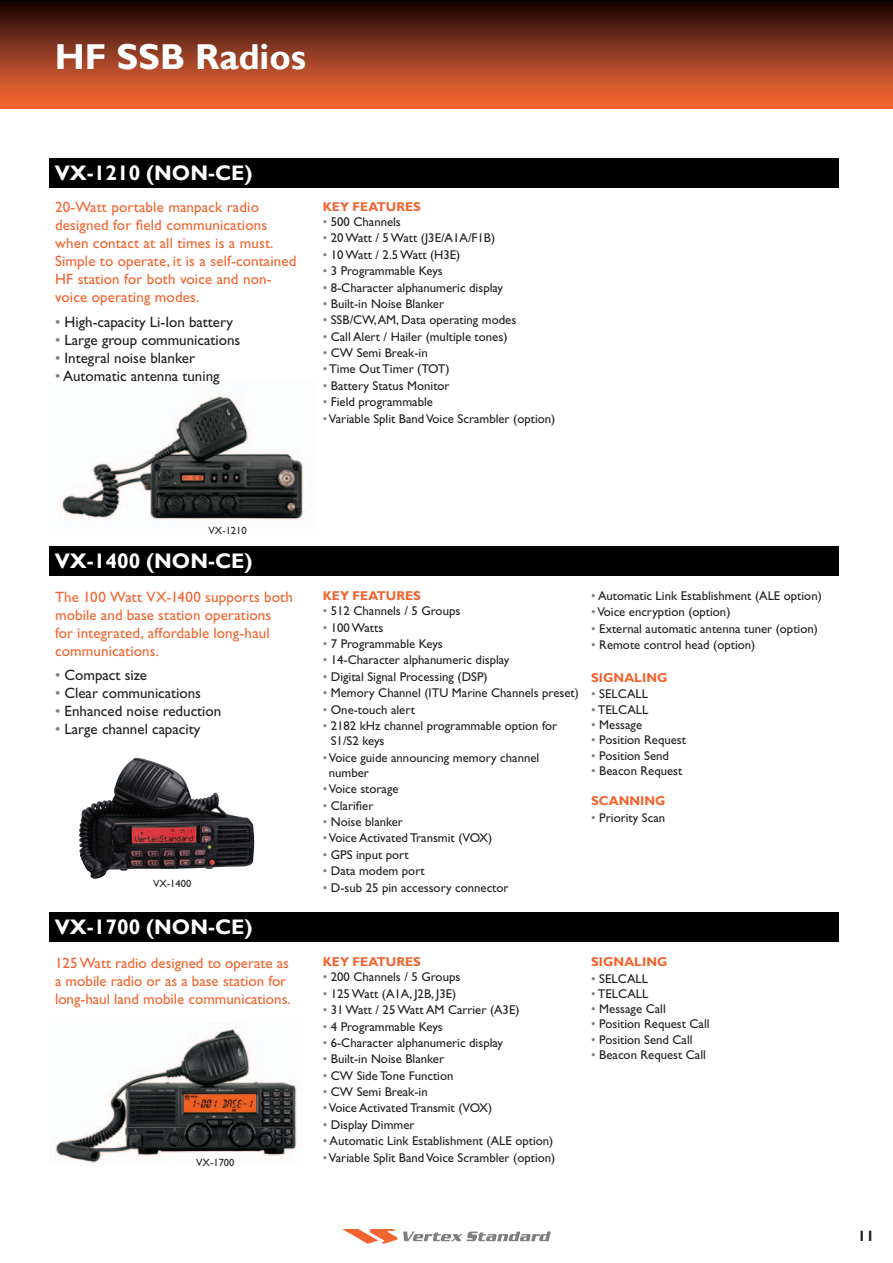
<style>
.page{position:relative;width:893px;height:1263px;background:#fff}
.page>*{position:absolute;margin:0;border:0;box-sizing:border-box;transform-origin:0 0}
.t1{font:700 36px "Gill Sans";color:#fff}
.t2{font:700 21px "Gill Sans";color:#fff}
.t3{font:15px/18px "Gill Sans";letter-spacing:.01em;color:#f2642f}
.t4{font:15px "Gill Sans";color:#231f20}
.t5{font:700 15px "Gill Sans";color:#231f20}
.t6{font:12.75px/15.3px "Gill Sans";color:#231f20}
.t7{font:700 12.75px "Gill Sans";color:#f2642f}
.t8{font:10.5px "Gill Sans";color:#231f20}
.s1{color:#808083}
</style>
<div class="page">
<svg style="left:342px;top:1229px;width:209px;height:15px"></svg>
<img style="left:60px;top:393px;width:244px;height:127px">
<img style="left:79px;top:758px;width:175px;height:121px">
<img style="left:51px;top:1028px;width:249px;height:136px">
<div style="left:49px;top:546px;width:790px;height:30px;background:#000"></div>
<div style="left:49px;top:912px;width:790px;height:30px;background:#000"></div>
<div style="left:49px;top:158px;width:790px;height:30px;background:#000"></div>
<div style="left:0;top:0;width:893px;height:108px;background:linear-gradient(to bottom,#180606,#ff6d38)"></div>
<h1 class="t1" style="left:55px;top:35px;width:253px">HF SSB Radios</h1>
<h2 class="t2" style="left:55px;top:160px;width:199px">VX-1210 (NON-CE)</h2>
<p class="t3" style="left:55px;top:198px;width:243px">20-Watt portable manpack radio designed for field communications when contact at all times is a must.<br>Simple to operate, it is a self-contained HF station for both voice and non&shy;voice operating modes.</p>
<p class="t4" style="left:55px;top:313px;width:179px"><span class="s1">•</span> High-capacity Li-Ion battery</p>
<p class="t4" style="left:55px;top:331px;width:187px"><span class="s1">•</span> Large group communications</p>
<p class="t4" style="left:55px;top:349px;width:141px"><span class="s1">•</span> Integral noise blanker</p>
<p class="t4" style="left:55px;top:367px;width:166px"><span class="s1">•</span> Automatic antenna tuning</p>
<p class="t7" style="left:323px;top:199px;width:100px">KEY FEATURES</p>
<p class="t6" style="left:323px;top:214px;width:80px"><span class="s1">•</span> 500 Channels</p>
<p class="t6" style="left:323px;top:230px;width:174px"><span class="s1">•</span> 20 Watt / 5 Watt (J3E/A1A/F1B)</p>
<p class="t6" style="left:323px;top:247px;width:139px"><span class="s1">•</span> 10 Watt / 2.5 Watt (H3E)</p>
<p class="t6" style="left:323px;top:263px;width:122px"><span class="s1">•</span> 3 Programmable Keys</p>
<p class="t6" style="left:323px;top:280px;width:182px"><span class="s1">•</span> 8-Character alphanumeric display</p>
<p class="t6" style="left:323px;top:296px;width:123px"><span class="s1">•</span> Built-in Noise Blanker</p>
<p class="t6" style="left:323px;top:312px;width:195px"><span class="s1">•</span> SSB/CW, AM, Data operating modes</p>
<p class="t6" style="left:323px;top:329px;width:186px"><span class="s1">•</span> Call Alert / Hailer (multiple tones)</p>
<p class="t6" style="left:323px;top:345px;width:106px"><span class="s1">•</span> CW Semi Break-in</p>
<p class="t6" style="left:323px;top:361px;width:129px"><span class="s1">•</span> Time Out Timer (TOT)</p>
<p class="t6" style="left:323px;top:378px;width:128px"><span class="s1">•</span> Battery Status Monitor</p>
<p class="t6" style="left:323px;top:394px;width:112px"><span class="s1">•</span> Field programmable</p>
<p class="t6" style="left:323px;top:411px;width:234px"><span class="s1">•</span> Variable Split Band Voice Scrambler (option)</p>
<p class="t8" style="left:209px;top:525px;width:40px">VX-1210</p>
<h2 class="t2" style="left:55px;top:548px;width:199px">VX-1400 (NON-CE)</h2>
<p class="t3" style="left:55px;top:587px;width:239px">The 100 Watt VX-1400 supports both mobile and base station operations<br>for integrated, affordable long-haul communications.</p>
<p class="t4" style="left:55px;top:667px;width:94px"><span class="s1">•</span> Compact size</p>
<p class="t4" style="left:55px;top:685px;width:148px"><span class="s1">•</span> Clear communications</p>
<p class="t4" style="left:55px;top:703px;width:168px"><span class="s1">•</span> Enhanced noise reduction</p>
<p class="t4" style="left:55px;top:721px;width:147px"><span class="s1">•</span> Large channel capacity</p>
<p class="t8" style="left:153px;top:877px;width:40px">VX-1400</p>
<h2 class="t2" style="left:55px;top:914px;width:199px">VX-1700 (NON-CE)</h2>
<p class="t3" style="left:55px;top:953px;width:237px">125 Watt radio designed to operate as a mobile radio or as a base station for long-haul land mobile communications.</p>
<p class="t8" style="left:196px;top:1156px;width:40px">VX-1700</p>
<p class="t7" style="left:323px;top:588px;width:100px">KEY FEATURES</p>
<p class="t6" style="left:323px;top:603px;width:139px"><span class="s1">•</span> 512 Channels / 5 Groups</p>
<p class="t6" style="left:323px;top:620px;width:62px"><span class="s1">•</span> 100 Watts</p>
<p class="t6" style="left:323px;top:636px;width:122px"><span class="s1">•</span> 7 Programmable Keys</p>
<p class="t6" style="left:323px;top:652px;width:188px"><span class="s1">•</span> 14-Character alphanumeric display</p>
<p class="t6" style="left:323px;top:669px;width:166px"><span class="s1">•</span> Digital Signal Processing (DSP)</p>
<p class="t6" style="left:323px;top:685px;width:258px"><span class="s1">•</span> Memory Channel (ITU Marine Channels preset)</p>
<p class="t6" style="left:323px;top:701px;width:94px"><span class="s1">•</span> One-touch alert</p>
<p class="t6" style="left:331px;top:718px;width:228px;text-indent:-8px"><span class="s1">•</span> 2182 kHz channel programmable option for<br>S1/S2 keys</p>
<p class="t6" style="left:329px;top:750px;width:212px;text-indent:-6px"><span class="s1">•</span>Voice guide announcing memory channel number</p>
<p class="t6" style="left:323px;top:781px;width:77px"><span class="s1">•</span> Voice storage</p>
<p class="t6" style="left:323px;top:798px;width:52px"><span class="s1">•</span> Clarifier</p>
<p class="t6" style="left:323px;top:814px;width:82px"><span class="s1">•</span> Noise blanker</p>
<p class="t6" style="left:323px;top:830px;width:171px"><span class="s1">•</span> Voice Activated Transmit (VOX)</p>
<p class="t6" style="left:323px;top:847px;width:88px"><span class="s1">•</span> GPS input port</p>
<p class="t6" style="left:323px;top:863px;width:104px"><span class="s1">•</span> Data modem port</p>
<p class="t6" style="left:323px;top:880px;width:187px"><span class="s1">•</span> D-sub 25 pin accessory connector</p>
<p class="t6" style="left:591px;top:588px;width:232px"><span class="s1">•</span> Automatic Link Establishment (ALE option)</p>
<p class="t6" style="left:591px;top:604px;width:141px"><span class="s1">•</span> Voice encryption (option)</p>
<p class="t6" style="left:591px;top:621px;width:228px"><span class="s1">•</span> External automatic antenna tuner (option)</p>
<p class="t6" style="left:591px;top:637px;width:166px"><span class="s1">•</span> Remote control head (option)</p>
<p class="t7" style="left:591px;top:670px;width:78px">SIGNALING</p>
<p class="t6" style="left:591px;top:686px;width:58px"><span class="s1">•</span> SELCALL</p>
<p class="t6" style="left:591px;top:702px;width:59px"><span class="s1">•</span> TELCALL</p>
<p class="t6" style="left:591px;top:717px;width:52px"><span class="s1">•</span> Message</p>
<p class="t6" style="left:591px;top:732px;width:96px"><span class="s1">•</span> Position Request</p>
<p class="t6" style="left:591px;top:747px;width:79px"><span class="s1">•</span> Position Send</p>
<p class="t6" style="left:591px;top:763px;width:93px"><span class="s1">•</span> Beacon Request</p>
<p class="t7" style="left:591px;top:793px;width:76px">SCANNING</p>
<p class="t6" style="left:591px;top:810px;width:75px"><span class="s1">•</span> Priority Scan</p>
<p class="t7" style="left:323px;top:954px;width:100px">KEY FEATURES</p>
<p class="t6" style="left:323px;top:969px;width:139px"><span class="s1">•</span> 200 Channels / 5 Groups</p>
<p class="t6" style="left:323px;top:986px;width:135px"><span class="s1">•</span> 125 Watt (A1A, J2B, J3E)</p>
<p class="t6" style="left:323px;top:1002px;width:198px"><span class="s1">•</span> 31 Watt / 25 Watt AM Carrier (A3E)</p>
<p class="t6" style="left:323px;top:1018px;width:122px"><span class="s1">•</span> 4 Programmable Keys</p>
<p class="t6" style="left:323px;top:1035px;width:182px"><span class="s1">•</span> 6-Character alphanumeric display</p>
<p class="t6" style="left:323px;top:1051px;width:123px"><span class="s1">•</span> Built-in Noise Blanker</p>
<p class="t6" style="left:323px;top:1068px;width:132px"><span class="s1">•</span> CW Side Tone Function</p>
<p class="t6" style="left:323px;top:1084px;width:106px"><span class="s1">•</span> CW Semi Break-in</p>
<p class="t6" style="left:323px;top:1100px;width:171px"><span class="s1">•</span> Voice Activated Transmit (VOX)</p>
<p class="t6" style="left:323px;top:1117px;width:93px"><span class="s1">•</span> Display Dimmer</p>
<p class="t6" style="left:323px;top:1133px;width:232px"><span class="s1">•</span> Automatic Link Establishment (ALE option)</p>
<p class="t6" style="left:323px;top:1149px;width:234px"><span class="s1">•</span> Variable Split Band Voice Scrambler (option)</p>
<p class="t7" style="left:591px;top:954px;width:78px">SIGNALING</p>
<p class="t6" style="left:591px;top:970px;width:58px"><span class="s1">•</span> SELCALL</p>
<p class="t6" style="left:591px;top:986px;width:59px"><span class="s1">•</span> TELCALL</p>
<p class="t6" style="left:591px;top:1001px;width:76px"><span class="s1">•</span> Message Call</p>
<p class="t6" style="left:591px;top:1016px;width:120px"><span class="s1">•</span> Position Request Call</p>
<p class="t6" style="left:591px;top:1032px;width:103px"><span class="s1">•</span> Position Send Call</p>
<p class="t6" style="left:591px;top:1047px;width:116px"><span class="s1">•</span> Beacon Request Call</p>
<p class="t5" style="left:858px;top:1227px;width:18px">11</p>
</div>
